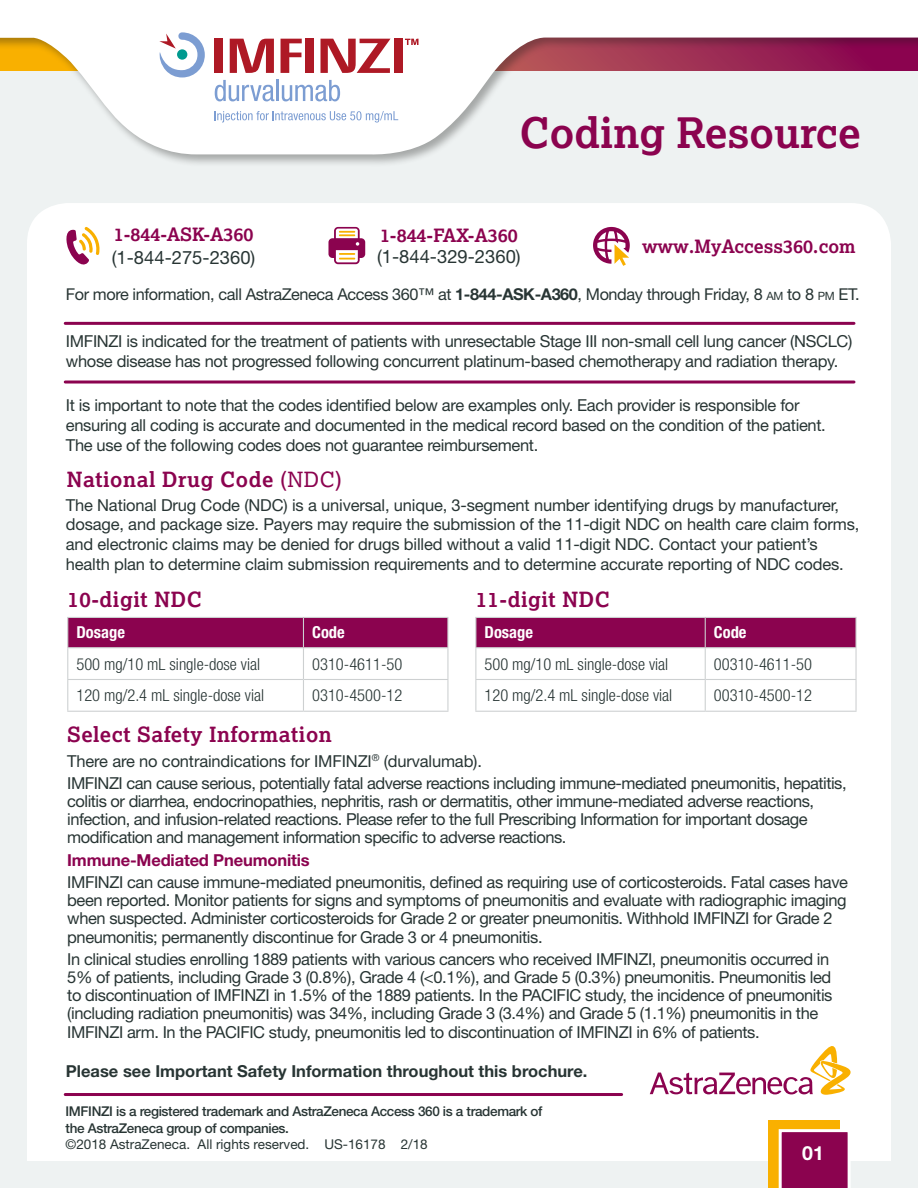
<style>
.page{position:relative;width:918px;height:1188px;background:#eef2f2}
.page>*{position:absolute;margin:0;border:0;box-sizing:border-box;transform-origin:0 0}
.t1{font:700 42px "Lexia";color:#8b034f}
.t2{font:700 21px "Lexia";letter-spacing:.025em;color:#8b034f}
.t3{font:700 19.5px "Helvetica Neue LT Std";color:#fff}
.t4{font:18.45px/23px "Helvetica Neue LT Std";color:#283534}
.t5{font:700 18.45px "Lexia";color:#8b034f}
.t6{font:16.5px/19.8px "Helvetica Neue LT Std";letter-spacing:-.025em;color:#283534}
.subhead{font:300 condensed 16.5px "Helvetica Neue LT Std";color:#283534}
.t7{font:700 16.5px "Helvetica Neue LT Std";color:#283534}
.t8{font:700 16.5px "Helvetica Neue LT Std";letter-spacing:-.01em;color:#8b034f}
.subhead-2{font:700 condensed 16.5px "Helvetica Neue LT Std";color:#fff}
.t9{font:16.35px "Helvetica Neue LT Std";letter-spacing:-.025em;color:#283534}
.t10{font:500 13.5px/16.2px "Helvetica Neue LT Std";letter-spacing:-.025em;color:#283534}
.t11{font:13.5px "Helvetica Neue LT Std";color:#283534}
.s1{font-family:"Lexia";font-weight:700;color:#8b034f}
.s2{font-weight:700}
.s3{font-size:11.4px}
.s4{font-weight:400}
</style>
<div class="page">
<div style="left:27px;top:203px;width:864px;height:958px;background:#fff"></div>
<hr style="left:65px;top:322px;width:789px;height:3px;background:#8b034f">
<hr style="left:65px;top:381px;width:789px;height:3px;background:#8b034f">
<svg style="left:67px;top:617px;width:381px;height:94px;background:#d9aec6"></svg>
<hr style="left:67px;top:647px;width:236px;height:1px;background:#cdd0d1">
<hr style="left:67px;top:648px;width:1px;height:31px;background:#cdd0d1">
<hr style="left:303px;top:647px;width:145px;height:1px;background:#cdd0d1">
<hr style="left:303px;top:648px;width:1px;height:31px;background:#cdd0d1">
<hr style="left:447px;top:648px;width:1px;height:31px;background:#cdd0d1">
<hr style="left:67px;top:679px;width:236px;height:1px;background:#cdd0d1">
<hr style="left:67px;top:680px;width:1px;height:31px;background:#cdd0d1">
<hr style="left:67px;top:711px;width:236px;height:1px;background:#cdd0d1">
<hr style="left:303px;top:679px;width:145px;height:1px;background:#cdd0d1">
<hr style="left:303px;top:680px;width:1px;height:31px;background:#cdd0d1">
<hr style="left:447px;top:680px;width:1px;height:31px;background:#cdd0d1">
<hr style="left:303px;top:711px;width:145px;height:1px;background:#cdd0d1">
<hr style="left:705px;top:617px;width:152px;height:1px;background:#cdd0d1">
<svg style="left:475px;top:617px;width:380px;height:94px;background:#d9aec6"></svg>
<hr style="left:855px;top:618px;width:2px;height:29px;background:#cdd0d1">
<hr style="left:475px;top:647px;width:230px;height:1px;background:#cdd0d1">
<hr style="left:475px;top:648px;width:1px;height:31px;background:#cdd0d1">
<hr style="left:475px;top:679px;width:230px;height:1px;background:#cdd0d1">
<hr style="left:475px;top:680px;width:1px;height:31px;background:#cdd0d1">
<hr style="left:475px;top:711px;width:230px;height:1px;background:#cdd0d1">
<hr style="left:705px;top:647px;width:152px;height:1px;background:#cdd0d1">
<hr style="left:705px;top:648px;width:1px;height:31px;background:#cdd0d1">
<hr style="left:855px;top:648px;width:2px;height:31px;background:#cdd0d1">
<hr style="left:705px;top:679px;width:152px;height:1px;background:#cdd0d1">
<hr style="left:705px;top:680px;width:1px;height:31px;background:#cdd0d1">
<hr style="left:855px;top:680px;width:2px;height:31px;background:#cdd0d1">
<hr style="left:705px;top:711px;width:152px;height:1px;background:#cdd0d1">
<svg style="left:64px;top:227px;width:36px;height:42px;background:#e6c0b8"></svg>
<svg style="left:328px;top:227px;width:37px;height:37px"></svg>
<svg style="left:593px;top:227px;width:37px;height:39px"></svg>
<svg style="left:650px;top:1046px;width:201px;height:49px;background:#f0dad6"></svg>
<div style="left:768px;top:1120px;width:72px;height:68px;background:#f9b000"></div>
<svg style="left:779px;top:1129px;width:72px;height:59px;background:#9a2465"></svg>
<div style="left:0;top:0;width:918px;height:167px;background:#1d1d1b;opacity:.35"></div>
<svg style="left:0;top:0;width:918px;height:156px"></svg>
<div style="left:215px;top:39px;width:8px;height:34px;background:#ae1925"></div>
<svg style="left:230px;top:39px;width:44px;height:34px"></svg>
<svg style="left:281px;top:39px;width:21px;height:34px"></svg>
<div style="left:305px;top:39px;width:9px;height:34px;background:#ae1925"></div>
<svg style="left:321px;top:39px;width:70px;height:34px;background:#d4858b"></svg>
<div style="left:394px;top:39px;width:8px;height:34px;background:#ae1925"></div>
<svg style="left:405px;top:39px;width:13px;height:6px"></svg>
<svg style="left:215px;top:111px;width:183px;height:12px"></svg>
<svg style="left:215px;top:80px;width:59px;height:21px"></svg>
<hr style="left:276px;top:80px;width:3px;height:21px;background:#7c9dd2">
<svg style="left:282px;top:80px;width:58px;height:21px"></svg>
<svg style="left:159px;top:32px;width:46px;height:46px;background:#ccd8e7"></svg>
<hr style="left:65px;top:1093px;width:557px;height:3px;background:#8b034f">
<p class="t1" style="left:520px;top:106px;width:343px">Coding Resource</p>
<p class="t4" style="left:112px;top:223px;width:145px"><span class="s1">1-844-ASK-A360 </span>(1-844-275-2360)</p>
<p class="t4" style="left:377px;top:224px;width:145px;line-height:21.5px"><span class="s1">1-844-FAX-A360 </span>(1-844-329-2360)</p>
<p class="t5" style="left:642px;top:234px;width:215px">www.MyAccess360.com</p>
<p class="t9" style="left:66px;top:285px;width:795px">For more information, call AstraZeneca Access 360™ at <span class="s2">1-844-ASK-A360</span>, Monday through Friday, 8 <span class="s3">AM</span> to 8 <span class="s3">PM</span> ET.</p>
<p class="t6" style="left:66px;top:331px;width:788px">IMFINZI is indicated for the treatment of patients with unresectable Stage III non-small cell lung cancer (NSCLC) whose disease has not progressed following concurrent platinum-based chemotherapy and radiation therapy.</p>
<p class="t6" style="left:66px;top:395px;width:762px">It is important to note that the codes identified below are examples only. Each provider is responsible for ensuring all coding is accurate and documented in the medical record based on the condition of the patient.<br>The use of the following codes does not guarantee reimbursement.</p>
<p class="t2" style="left:67px;top:466px;width:277px">National Drug Code <span class="s4">(NDC)</span></p>
<p class="t6" style="left:66px;top:495px;width:795px">The National Drug Code (NDC) is a universal, unique, 3-segment number identifying drugs by manufacturer, dosage, and package size. Payers may require the submission of the 11-digit NDC on health care claim forms, and electronic claims may be denied for drugs billed without a valid 11-digit NDC. Contact your patient’s health plan to determine claim submission requirements and to determine accurate reporting of NDC codes.</p>
<p class="t2" style="left:68px;top:586px;width:136px">10-digit NDC</p>
<p class="subhead-2" style="left:76px;top:623px;width:50px">Dosage</p>
<p class="subhead-2" style="left:312px;top:623px;width:34px">Code</p>
<p class="subhead" style="left:76px;top:654px;width:185px">500 mg/10 mL single-dose vial</p>
<p class="subhead" style="left:312px;top:654px;width:92px">0310-4611-50</p>
<p class="subhead" style="left:76px;top:686px;width:189px">120 mg/2.4 mL single-dose vial</p>
<p class="subhead" style="left:312px;top:686px;width:92px">0310-4500-12</p>
<p class="t2" style="left:476px;top:586px;width:136px">11-digit NDC</p>
<p class="subhead-2" style="left:485px;top:623px;width:50px">Dosage</p>
<p class="subhead-2" style="left:714px;top:623px;width:34px">Code</p>
<p class="subhead" style="left:485px;top:654px;width:185px">500 mg/10 mL single-dose vial</p>
<p class="subhead" style="left:714px;top:654px;width:100px">00310-4611-50</p>
<p class="subhead" style="left:485px;top:686px;width:189px">120 mg/2.4 mL single-dose vial</p>
<p class="subhead" style="left:714px;top:686px;width:100px">00310-4500-12</p>
<p class="t2" style="left:67px;top:721px;width:266px">Select Safety Information</p>
<p class="t6" style="left:67px;top:751px;width:416px">There are no contraindications for IMFINZI<sup>®</sup> (durvalumab).</p>
<p class="t6" style="left:67px;top:774px;width:781px;line-height:18px">IMFINZI can cause serious, potentially fatal adverse reactions including immune-mediated pneumonitis, hepatitis, colitis or diarrhea, endocrinopathies, nephritis, rash or dermatitis, other immune-mediated adverse reactions, infection, and infusion-related reactions. Please refer to the full Prescribing Information for important dosage modification and management information specific to adverse reactions.</p>
<p class="t8" style="left:67px;top:850px;width:244px">Immune-Mediated Pneumonitis</p>
<p class="t6" style="left:67px;top:873px;width:782px;line-height:18px">IMFINZI can cause immune-mediated pneumonitis, defined as requiring use of corticosteroids. Fatal cases have been reported. Monitor patients for signs and symptoms of pneumonitis and evaluate with radiographic imaging when suspected. Administer corticosteroids for Grade 2 or greater pneumonitis. Withhold IMFINZI for Grade 2 pneumonitis; permanently discontinue for Grade 3 or 4 pneumonitis.</p>
<p class="t6" style="left:67px;top:950px;width:767px;line-height:18.1px">In clinical studies enrolling 1889 patients with various cancers who received IMFINZI, pneumonitis occurred in 5% of patients, including Grade 3 (0.8%), Grade 4 (&lt;0.1%), and Grade 5 (0.3%) pneumonitis. Pneumonitis led to discontinuation of IMFINZI in 1.5% of the 1889 patients. In the PACIFIC study, the incidence of pneumonitis (including radiation pneumonitis) was 34%, including Grade 3 (3.4%) and Grade 5 (1.1%) pneumonitis in the IMFINZI arm. In the PACIFIC study, pneumonitis led to discontinuation of IMFINZI in 6% of patients.</p>
<p class="t7" style="left:66px;top:1060px;width:523px">Please see Important Safety Information throughout this brochure.</p>
<p class="t10" style="left:66px;top:1103px;width:479px">IMFINZI is a registered trademark and AstraZeneca Access 360 is a trademark of the AstraZeneca group of companies.</p>
<p class="t11" style="left:66px;top:1136px;width:364px">©2018 AstraZeneca. All rights reserved. US-16178 2/18</p>
<p class="t3" style="left:802px;top:1141px;width:23px">01</p>
</div>
